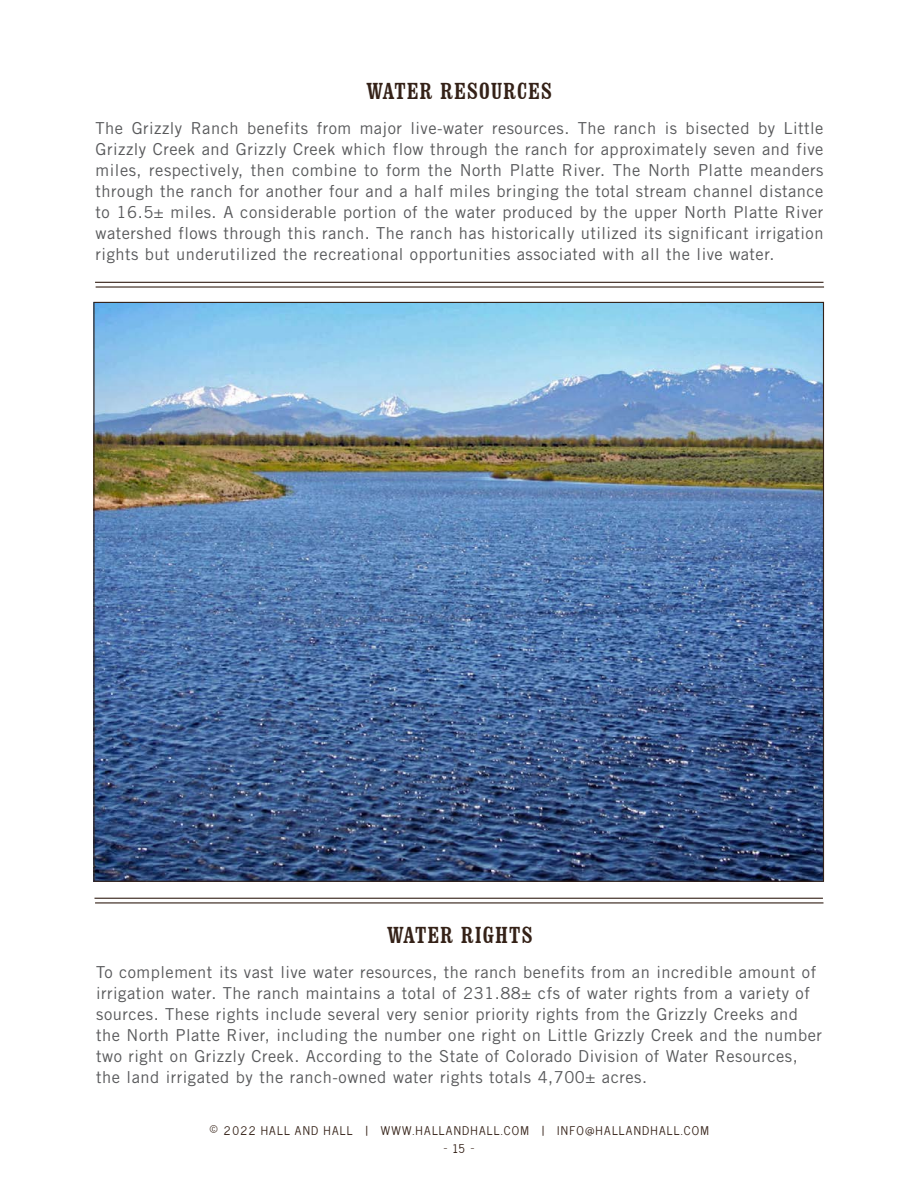
<style>
.page{position:relative;width:918px;height:1188px;background:#fff}
.page>*{position:absolute;margin:0;border:0;box-sizing:border-box;transform-origin:0 0}
.t1{font:condensed 24px "Clarendon BT";letter-spacing:.04em;color:#342117}
.t2{font:16.5px/21px "Trade Gothic LT Std";letter-spacing:.03em;color:#58595b;text-align:justify}
.t3{font:12px "News Cycle";letter-spacing:.1em;color:#342117}
.s1{font-size:16.5px}
</style>
<div class="page">
<img style="left:95px;top:304px;width:727px;height:576px">
<hr style="left:95px;top:902px;width:729px;height:1px;background:#342117">
<hr style="left:94px;top:898px;width:729px;height:1px;background:#342117">
<hr style="left:96px;top:286px;width:728px;height:2px;background:#342117">
<hr style="left:95px;top:282px;width:729px;height:1px;background:#342117">
<h1 class="t1" style="left:367px;top:76px;width:187px">WATER RESOURCES</h1>
<p class="t2" style="left:96px;top:117px;width:729px">The Grizzly Ranch benefits from major live-water resources. The ranch is bisected by Little Grizzly Creek and Grizzly Creek which flow through the ranch for approximately seven and five miles, respectively, then combine to form the North Platte River. The North Platte meanders through the ranch for another four and a half miles bringing the total stream channel distance to 16.5± miles. A considerable portion of the water produced by the upper North Platte River watershed flows through this ranch. The ranch has historically utilized its significant irrigation rights but underutilized the recreational opportunities associated with all the live water.</p>
<h1 class="t1" style="left:388px;top:920px;width:147px">WATER RIGHTS</h1>
<p class="t2" style="left:96px;top:961px;width:727px;text-align:left">To complement its vast live water resources, the ranch benefits from an incredible amount of irrigation water. The ranch maintains a total of 231.88± cfs of water rights from a variety of sources. These rights include several very senior priority rights from the Grizzly Creeks and the North Platte River, including the number one right on Little Grizzly Creek and the number two right on Grizzly Creek. According to the State of Colorado Division of Water Resources, the land irrigated by the ranch-owned water rights totals 4,700± acres.</p>
<p class="t3" style="left:209px;top:1120px;width:501px"><span class="s1">©</span> 2022 HALL AND HALL | WWW.HALLANDHALL.COM | INFO@HALLANDHALL.COM</p>
<p class="t3" style="left:444px;top:1138px;width:31px">— 15 –</p>
</div>
